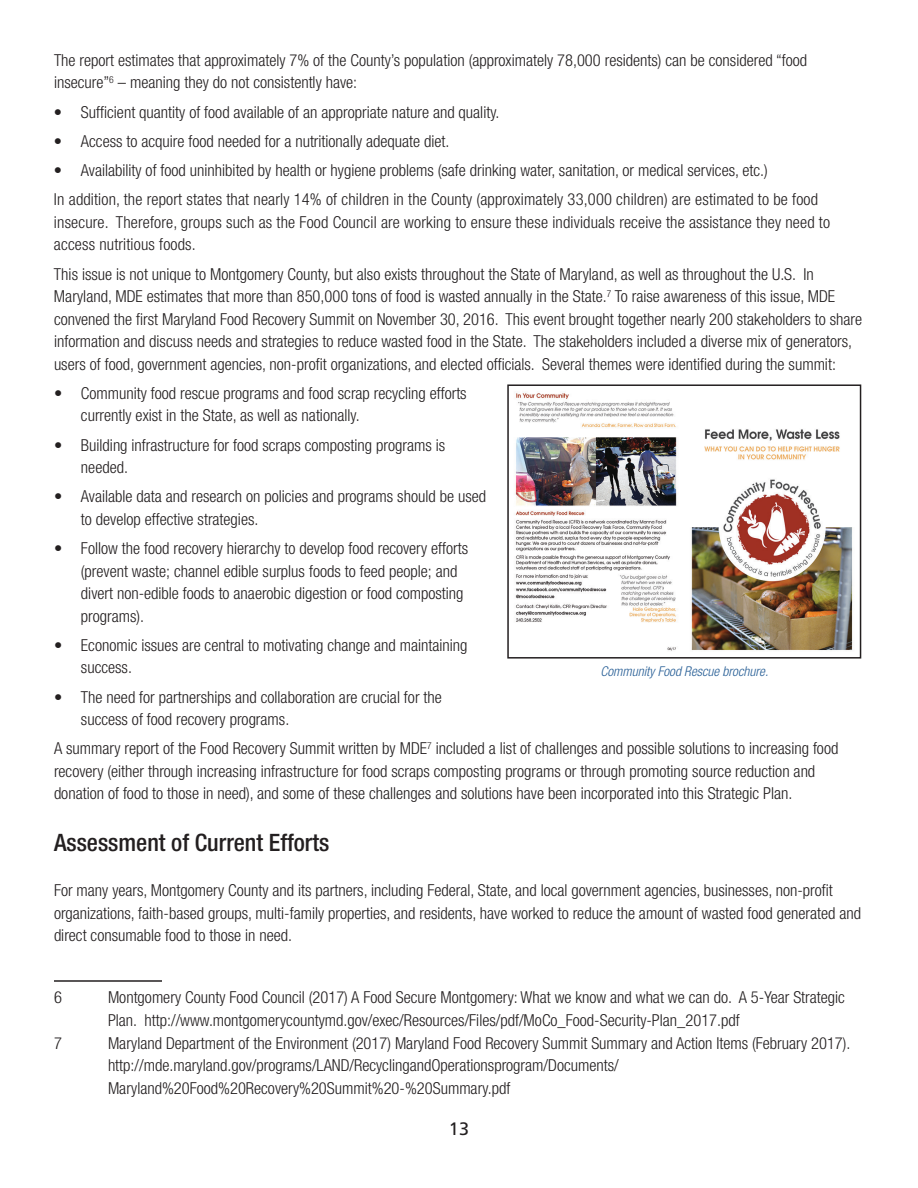
<style>
.page{position:relative;width:918px;height:1188px;background:#fff}
.page>*{position:absolute;margin:0;border:0;box-sizing:border-box;transform-origin:0 0}
.t1{font:500 condensed 24px "Helvetica Neue LT Std";color:#231f20}
.t2{font:18px "Frutiger LT Std";color:#231f20}
.t3{font:300 condensed 16.5px/22.5px "Helvetica Neue LT Std";color:#231f20}
.t4{font:italic 300 condensed 13.5px "Helvetica Neue LT Std";color:#285f96}
</style>
<div class="page">
<hr style="left:54px;top:980px;width:108px;height:2px;background:#231f20">
<img style="left:507px;top:384px;width:355px;height:275px">
<p class="t3" style="left:54px;top:49px;width:755px">The report estimates that approximately 7% of the County’s population (approximately 78,000 residents) can be considered “food insecure”<sup>6</sup> – meaning they do not consistently have:</p>
<p class="t3" style="left:54px;top:100px;width:447px">• Sufficient quantity of food available of an appropriate nature and quality.</p>
<p class="t3" style="left:54px;top:130px;width:397px">• Access to acquire food needed for a nutritionally adequate diet.</p>
<p class="t3" style="left:54px;top:155px;width:766px;line-height:29.2px">• Availability of food uninhibited by health or hygiene problems (safe drinking water, sanitation, or medical services, etc.)<br>In addition, the report states that nearly 14% of children in the County (approximately 33,000 children) are estimated to be food</p>
<p class="t3" style="left:54px;top:211px;width:778px">insecure. Therefore, groups such as the Food Council are working to ensure these individuals receive the assistance they need to access nutritious foods.</p>
<p class="t3" style="left:54px;top:262px;width:810px">This issue is not unique to Montgomery County, but also exists throughout the State of Maryland, as well as throughout the U.S. In Maryland, MDE estimates that more than 850,000 tons of food is wasted annually in the State.<sup>7</sup> To raise awareness of this issue, MDE convened the first Maryland Food Recovery Summit on November 30, 2016. This event brought together nearly 200 stakeholders to share information and discuss needs and strategies to reduce wasted food in the State. The stakeholders included a diverse mix of generators, users of food, government agencies, non-profit organizations, and elected officials. Several themes were identified during the summit:</p>
<p class="t3" style="left:81px;top:382px;width:387px;text-indent:-27px">• Community food rescue programs and food scrap recycling efforts currently exist in the State, as well as nationally.</p>
<p class="t3" style="left:81px;top:433px;width:366px;text-indent:-27px">• Building infrastructure for food scraps composting programs is needed.</p>
<p class="t3" style="left:81px;top:485px;width:407px;text-indent:-27px">• Available data and research on policies and programs should be used to develop effective strategies.</p>
<p class="t3" style="left:81px;top:537px;width:389px;text-indent:-27px">• Follow the food recovery hierarchy to develop food recovery efforts (prevent waste; channel edible surplus foods to feed people; and divert non-edible foods to anaerobic digestion or food composting programs).</p>
<p class="t3" style="left:81px;top:634px;width:388px;text-indent:-27px">• Economic issues are central to motivating change and maintaining success.</p>
<p class="t3" style="left:81px;top:685px;width:362px;text-indent:-27px">• The need for partnerships and collaboration are crucial for the success of food recovery programs.</p>
<p class="t3" style="left:54px;top:737px;width:786px">A summary report of the Food Recovery Summit written by MDE<sup>7</sup> included a list of challenges and possible solutions to increasing food recovery (either through increasing infrastructure for food scraps composting programs or through promoting source reduction and donation of food to those in need), and some of these challenges and solutions have been incorporated into this Strategic Plan.</p>
<h1 class="t1" style="left:54px;top:828px;width:277px">Assessment of Current Efforts</h1>
<p class="t3" style="left:54px;top:879px;width:809px">For many years, Montgomery County and its partners, including Federal, State, and local government agencies, businesses, non-profit organizations, faith-based groups, multi-family properties, and residents, have worked to reduce the amount of wasted food generated and direct consumable food to those in need.</p>
<p class="t4" style="left:601px;top:664px;width:169px">Community Food Rescue brochure.</p>
<p class="t3" style="left:54px;top:986px;width:9px">6</p>
<p class="t3" style="left:108px;top:986px;width:739px">Montgomery County Food Council (2017) A Food Secure Montgomery: What we know and what we can do. A 5-Year Strategic<br>Plan. http://www.montgomerycountymd.gov/exec/Resources/Files/pdf/MoCo_Food-Security-Plan_2017.pdf</p>
<p class="t3" style="left:54px;top:1031px;width:9px">7</p>
<p class="t3" style="left:108px;top:1031px;width:744px">Maryland Department of the Environment (2017) Maryland Food Recovery Summit Summary and Action Items (February 2017). http://mde.maryland.gov/programs/LAND/RecyclingandOperationsprogram/Documents/<br>Maryland%20Food%20Recovery%20Summit%20-%20Summary.pdf</p>
<p class="t2" style="left:449px;top:1118px;width:22px">13</p>
</div>
